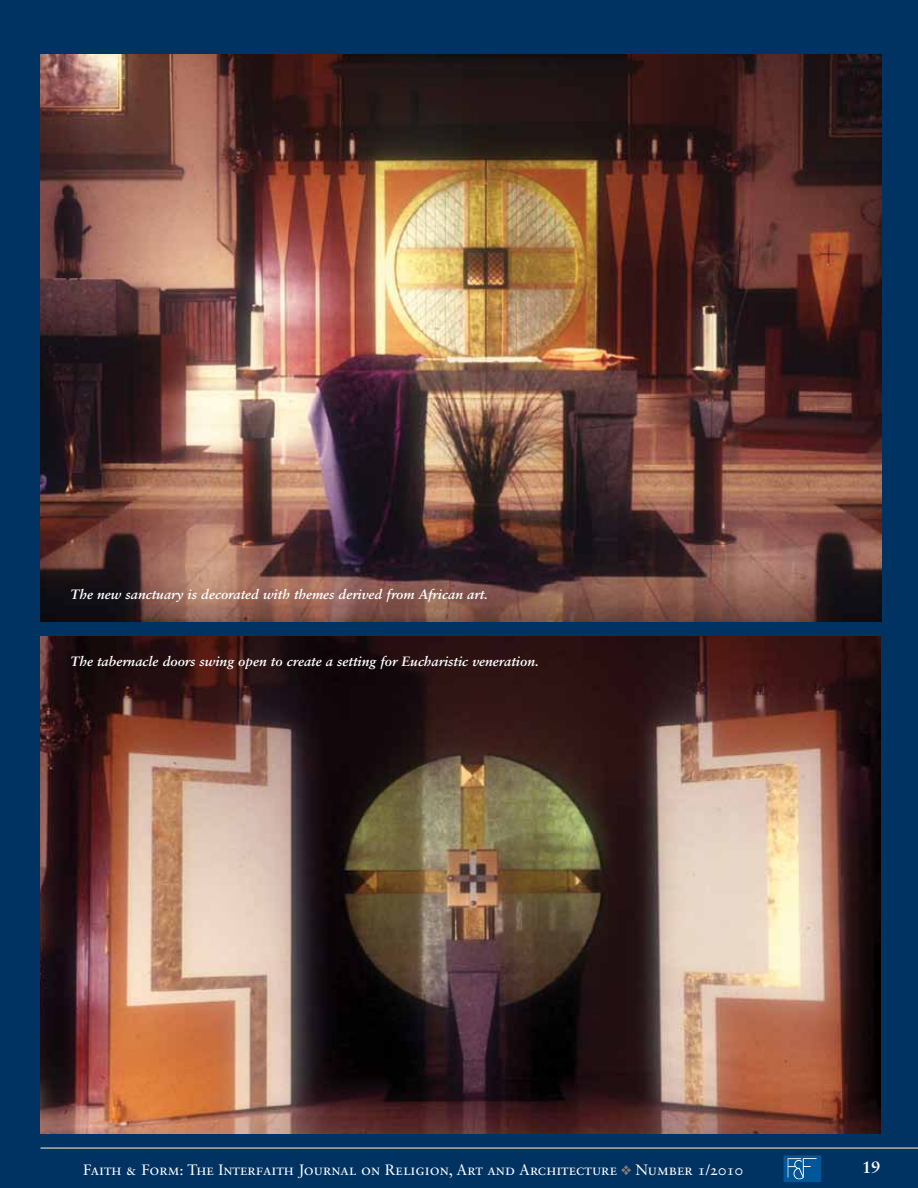
<style>
.page{position:relative;width:918px;height:1188px;background:#003262}
.page>*{position:absolute;margin:0;border:0;box-sizing:border-box;transform-origin:0 0}
.t1{font:700 16.5px "Sabon";color:#fff}
.t2{font:15px "Sabon Roman SC";color:#fff}
.t3{font:italic 700 13.5px "Sabon";color:#fff}
.s1{color:#897e75}
</style>
<div class="page">
<hr style="left:40px;top:1148px;width:878px;height:1px;background:#e8e2b7">
<div style="left:783px;top:1155px;width:38px;height:27px;background:#005697"></div>
<svg style="left:787px;top:1158px;width:30px;height:22px"></svg>
<img style="left:40px;top:54px;width:842px;height:568px">
<img style="left:40px;top:636px;width:840px;height:498px">
<p class="t3" style="left:70px;top:586px;width:419px">The new sanctuary is decorated with themes derived from African art.</p>
<p class="t3" style="left:70px;top:653px;width:470px">The tabernacle doors swing open to create a setting for Eucharistic veneration.</p>
<p class="t2" style="left:83px;top:1161px;width:662px">Faith &amp; Form: The Interfaith Journal on Religion, Art and Architecture <span class="s1">❖</span> Number 1/2010</p>
<p class="t1" style="left:862px;top:1157px;width:20px">19</p>
</div>
